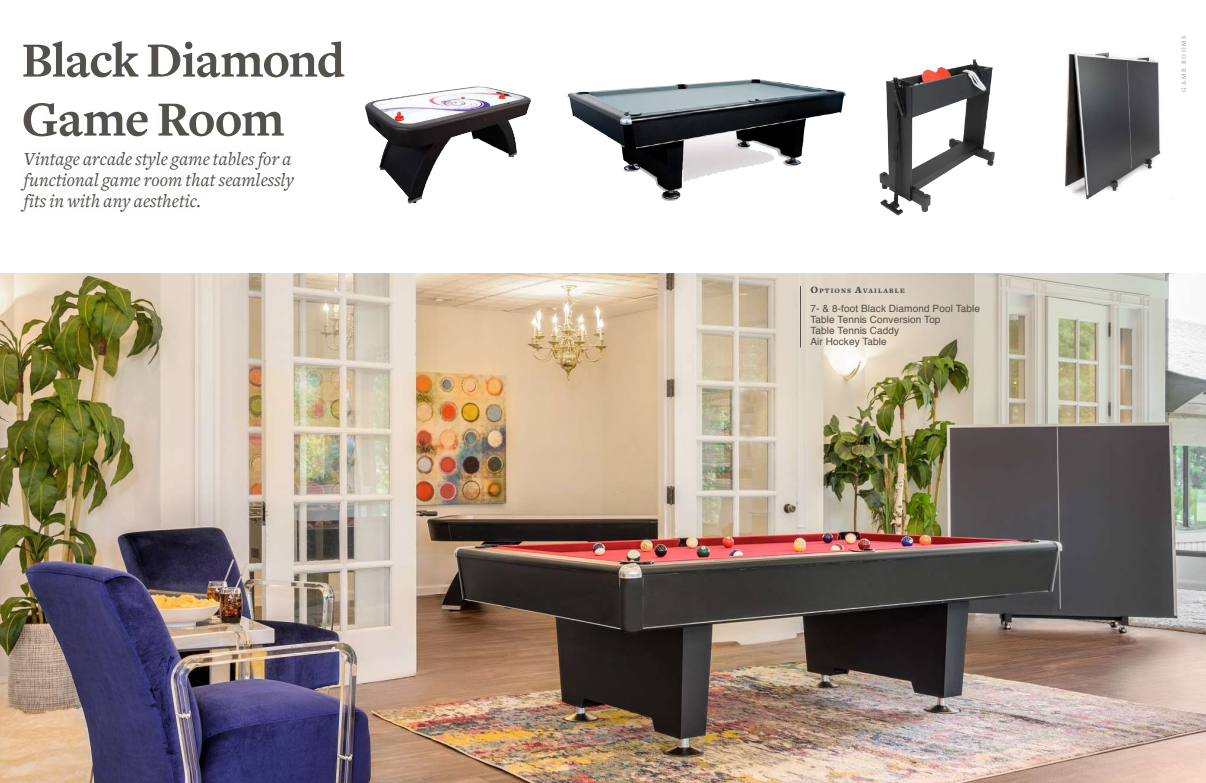
<style>
.page{position:relative;width:1206px;height:783px;background:#fff}
.page>*{position:absolute;margin:0;border:0;box-sizing:border-box;transform-origin:0 0}
.t1{font:700 51px/59px "Freight Text";letter-spacing:-.025em;color:#54514c}
.t2{font:italic 19px/21px "Freight Text";letter-spacing:.005em;color:#4f4c47}
.t3{font:10px/11px "Helvetica";letter-spacing:.01em;color:#4f4c47}
.t4{font:8.4px "Freight Text Light SC";letter-spacing:.2em;color:#827d76}
.t5{font:900 7px "Freight Text";letter-spacing:.165em;color:#4f4c47}
.s1{font-size:10px}
</style>
<div class="page">
<img style="left:0;top:273px;width:1206px;height:510px">
<img style="left:365px;top:86px;width:166px;height:118px">
<hr style="left:800px;top:286px;width:1px;height:62px;background:#54514c">
<img style="left:567px;top:79px;width:261px;height:122px">
<img style="left:1064px;top:52px;width:97px;height:148px">
<img style="left:828px;top:59px;width:167px;height:157px">
<h1 class="t1" style="left:21px;top:32px;width:325px">Black Diamond<br>Game Room</h1>
<p class="t2" style="left:24px;top:149px;width:271px">Vintage arcade style game tables for a functional game room that seamlessly fits in with any aesthetic.</p>
<p class="t5" style="left:810px;top:287px;width:96px"><span class="s1">O</span>PTIONS <span class="s1">A</span>VAILABLE</p>
<p class="t3" style="left:810px;top:303px;width:171px">7- &amp; 8-foot Black Diamond Pool Table<br>Table Tennis Conversion Top<br>Table Tennis Caddy<br>Air Hockey Table</p>
<p class="t4" style="left:1178px;top:92px;width:57px;rotate:-90deg">game rooms</p>
</div>
